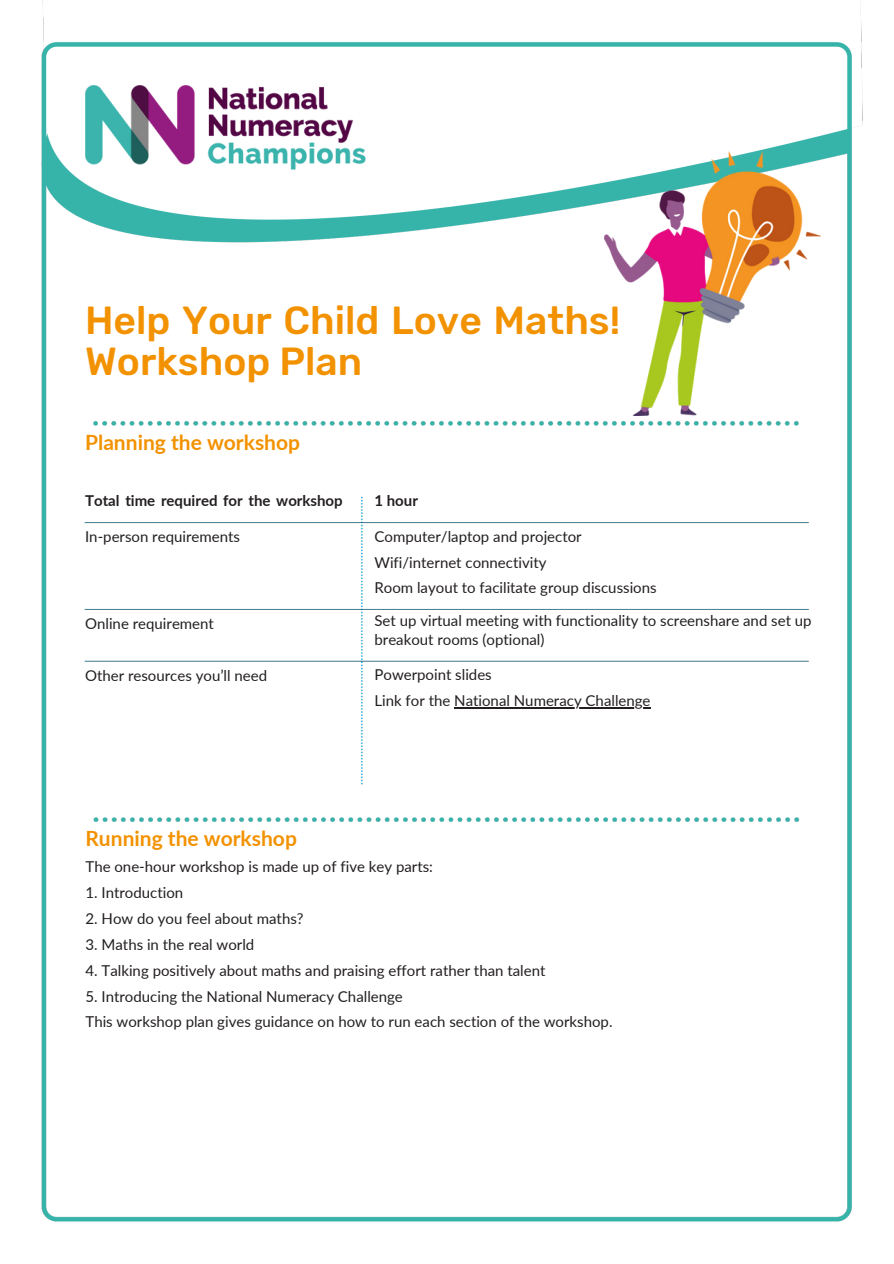
<style>
.page{position:relative;width:894px;height:1264px;background:#fff}
.page>*{position:absolute;margin:0;border:0;box-sizing:border-box;transform-origin:0 0}
.t1{font:500 39px/41.7px "Rubik";color:#f39200}
.t2{font:700 21px "Lato";color:#f39200}
.t3{font:15px "Lato";color:#231f20}
.t4{font:700 15px "Lato";color:#231f20}
</style>
<div class="page">
<img style="left:41px;top:0;width:822px;height:1222px">
<img style="left:604px;top:152px;width:216px;height:263px">
<div style="left:81px;top:74px;width:285px;height:103px;background:#fff"></div>
<img style="left:85px;top:85px;width:281px;height:84px">
<hr style="left:454px;top:707px;width:196px;height:1px;background:#231f20">
<p class="t1" style="left:85px;top:299px;width:536px">Help Your Child Love Maths!<br>Workshop Plan</p>
<h2 class="t2" style="left:85px;top:429px;width:216px">Planning the workshop</h2>
<p class="t4" style="left:85px;top:491px;width:259px">Total time required for the workshop</p>
<p class="t3" style="left:85px;top:527px;width:156px">In-person requirements</p>
<p class="t3" style="left:85px;top:614px;width:130px">Online requirement</p>
<p class="t3" style="left:85px;top:665px;width:183px">Other resources you’ll need</p>
<h2 class="t4" style="left:374px;top:491px;width:45px">1 hour</h2>
<p class="t3" style="left:374px;top:527px;width:209px">Computer/laptop and projector</p>
<p class="t3" style="left:374px;top:552px;width:173px">Wifi/internet connectivity</p>
<p class="t3" style="left:374px;top:578px;width:283px">Room layout to facilitate group discussions</p>
<p class="t3" style="left:374px;top:611px;width:438px">Set up virtual meeting with functionality to screenshare and set up</p>
<p class="t3" style="left:374px;top:630px;width:171px">breakout rooms (optional)</p>
<p class="t3" style="left:374px;top:665px;width:119px">Powerpoint slides</p>
<p class="t3" style="left:374px;top:691px;width:277px">Link for the National Numeracy Challenge</p>
<h1 class="t2" style="left:85px;top:825px;width:213px">Running the workshop</h1>
<p class="t3" style="left:85px;top:857px;width:349px">The one-hour workshop is made up of five key parts:</p>
<p class="t3" style="left:85px;top:883px;width:99px">1. Introduction</p>
<p class="t3" style="left:85px;top:909px;width:219px">2. How do you feel about maths?</p>
<p class="t3" style="left:85px;top:935px;width:170px">3. Maths in the real world</p>
<p class="t3" style="left:85px;top:960px;width:461px">4. Talking positively about maths and praising effort rather than talent</p>
<p class="t3" style="left:85px;top:986px;width:319px">5. Introducing the National Numeracy Challenge</p>
<p class="t3" style="left:85px;top:1012px;width:528px">This workshop plan gives guidance on how to run each section of the workshop.</p>
</div>
